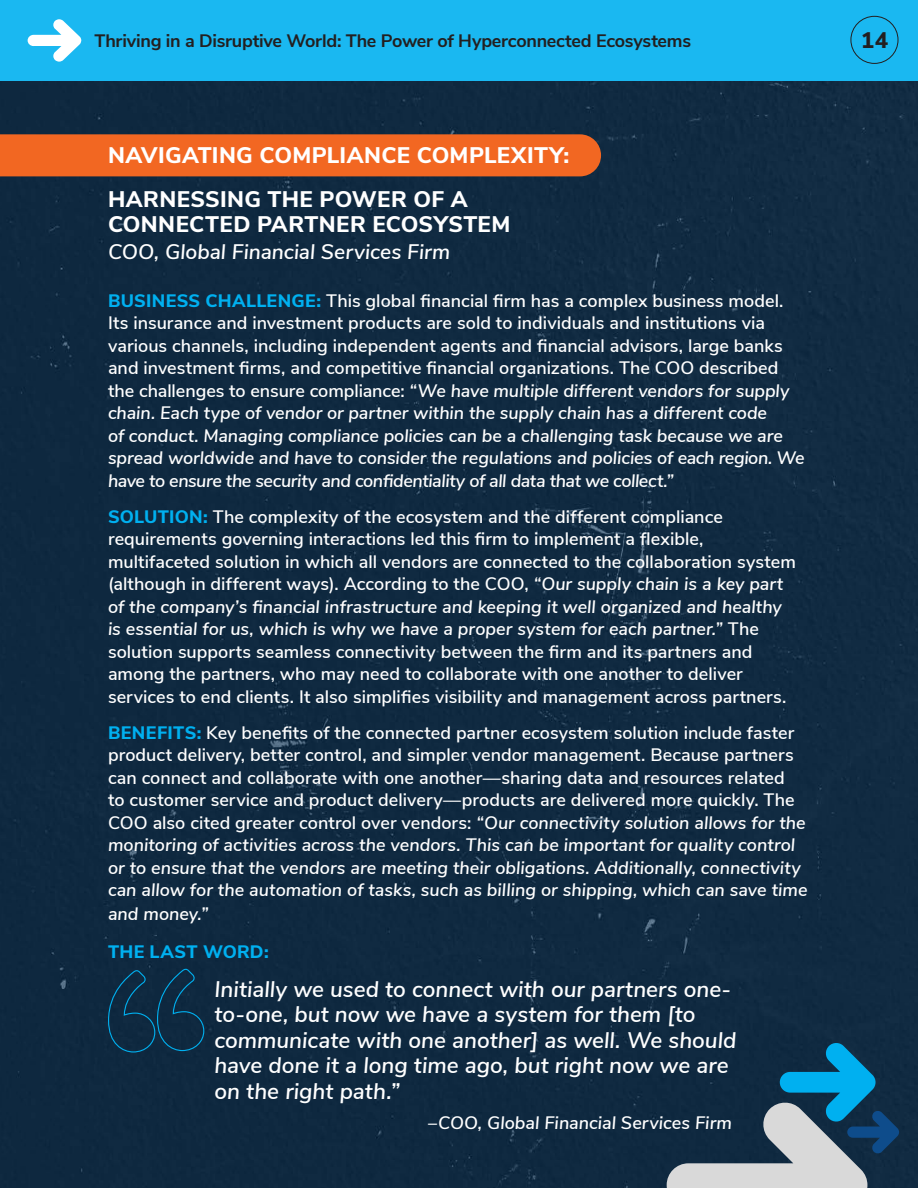
<style>
.page{position:relative;width:918px;height:1188px;background:#fff}
.page>*{position:absolute;margin:0;border:0;box-sizing:border-box;transform-origin:0 0}
.Body_Text{font:italic 600 22.5px/25.5px "Nunito Sans";color:#fff}
.Body_Text-2{font:800 22.5px/43.5px "Nunito Sans";letter-spacing:.01em;color:#fff}
.t1{font:800 22.5px "Nunito Sans";color:#231f20}
.Body_Text-3{font:italic 600 21px "Nunito Sans";color:#fff}
.Body_Text-4{font:600 18px/22.5px "Nunito Sans";color:#fff}
.Body_Text-5{font:italic 600 18px/22.5px "Nunito Sans";letter-spacing:-.005em;color:#fff}
.t2{font:700 18px "Nunito Sans";letter-spacing:-.015em;color:#231f20}
.Body_Text-6{font:800 18px "Nunito Sans";letter-spacing:.015em;color:#00b0f0}
.s1{font-weight:800;font-style:normal;color:#00b0f0}
.s2{font-style:normal}
.s3{font-weight:800;color:#00b0f0}
.s4{font-style:italic}
</style>
<div class="page">
<div style="left:0;top:0;width:918px;height:81px;background:#1ab8f1"></div>
<svg style="left:28px;top:19px;width:53px;height:43px"></svg>
<div style="left:850px;top:16px;width:48px;height:48px;border:1px solid #231f20;border-radius:50%"></div>
<div style="left:0;top:81px;width:918px;height:1107px;background:#102a41"></div>
<div style="left:0;top:134px;width:601px;height:42px;background:#f26722"></div>
<svg style="left:667px;top:1042px;width:232px;height:146px;background:#3c6077"></svg>
<div style="left:107px;top:969px;width:98px;height:197px;background:#0e283f"></div>
<p class="t2" style="left:94px;top:28px;width:598px">Thriving in a Disruptive World: The Power of Hyperconnected Ecosystems</p>
<p class="t1" style="left:861px;top:24px;width:29px">14</p>
<p class="Body_Text-2" style="left:108px;top:132px;width:463px">NAVIGATING COMPLIANCE COMPLEXITY:<br>HARNESSING THE POWER OF A</p>
<p class="Body_Text-2" style="left:108px;top:201px;width:404px">CONNECTED PARTNER ECOSYSTEM</p>
<p class="Body_Text-3" style="left:108px;top:237px;width:344px">COO, Global Financial Services Firm</p>
<p class="Body_Text-5" style="left:108px;top:288px;width:698px"><span class="s1">BUSINESS CHALLENGE:</span> <span class="s2">This global financial firm has a complex business model.<br>Its insurance and investment products are sold to individuals and institutions via various channels, including independent agents and financial advisors, large banks and investment firms, and competitive financial organizations. The COO described the challenges to ensure compliance:</span> “We have multiple different vendors for supply chain. Each type of vendor or partner within the supply chain has a different code<br>of conduct. Managing compliance policies can be a challenging task because we are spread worldwide and have to consider the regulations and policies of each region. We have to ensure the security and confidentiality of all data that we collect.”</p>
<p class="Body_Text-4" style="left:108px;top:504px;width:689px"><span class="s3">SOLUTION:</span> The complexity of the ecosystem and the different compliance requirements governing interactions led this firm to implement a flexible, multifaceted solution in which all vendors are connected to the collaboration system (although in different ways). According to the COO, <span class="s4">“Our supply chain is a key part of the company’s financial infrastructure and keeping it well organized and healthy is essential for us, which is why we have a proper system for each partner.”</span> The solution supports seamless connectivity between the firm and its partners and among the partners, who may need to collaborate with one another to deliver services to end clients. It also simplifies visibility and management across partners.</p>
<p class="Body_Text-4" style="left:108px;top:720px;width:701px"><span class="s3">BENEFITS:</span> Key benefits of the connected partner ecosystem solution include faster product delivery, better control, and simpler vendor management. Because partners can connect and collaborate with one another—sharing data and resources related<br>to customer service and product delivery—products are delivered more quickly. The COO also cited greater control over vendors: <span class="s4">“Our connectivity solution allows for the monitoring of activities across the vendors. This can be important for quality control or to ensure that the vendors are meeting their obligations. Additionally, connectivity can allow for the automation of tasks, such as billing or shipping, which can save time and money.”</span></p>
<p class="Body_Text-6" style="left:108px;top:938px;width:162px">THE LAST WORD:</p>
<p class="Body_Text" style="left:214px;top:975px;width:523px">Initially we used to connect with our partners one&shy;to-one, but now we have a system for them [to communicate with one another] as well. We should have done it a long time ago, but right now we are on the right path.”</p>
<p class="Body_Text-5" style="left:428px;top:1110px;width:305px">–COO, Global Financial Services Firm</p>
</div>
